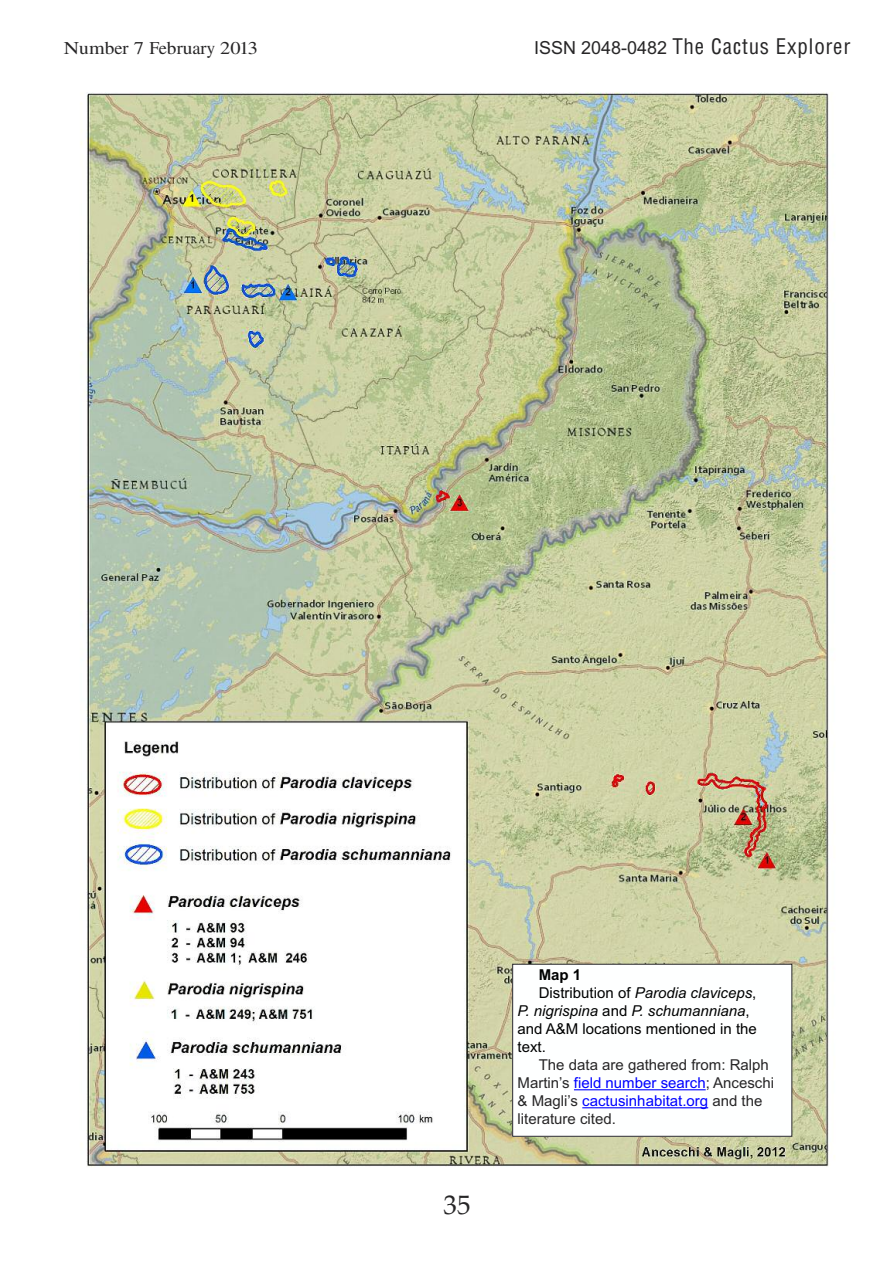
<style>
.page{position:relative;width:893px;height:1263px;background:#fff}
.page>*{position:absolute;margin:0;border:0;box-sizing:border-box;transform-origin:0 0}
.t1{font:27px "Palatino Linotype";color:#272627}
.t2{font:21px "Helvetica LTMM 1 1000";letter-spacing:.035em;color:#272627}
.t3{font:18px "Times LTMM 1 1000";color:#272627;scale:.79 1}
.t4{font:15px/18px "Arial";color:#272627}
.t5{font:italic 15px "Arial";color:#000}
.t6{font:15px "Arial";color:#000}
.t7{font:700 15px "Arial";color:#000}
.s1{font-family:"Times LTMM 1 734"}
.s2{font-family:"Times LTMM 1 68"}
.s3{font-family:"Times LTMM"}
.s4{font-family:"Arial";font-size:18px}
.s5{font-family:"Helvetica LTMM 1 800"}
.s6{font-family:"Helvetica LTMM 1 600"}
.s7{font-family:"Helvetica LTMM 1 867"}
.s8{font-style:normal}
.s9{color:#00f}
</style>
<div class="page">
<img style="left:80px;top:92px;width:750px;height:1075px">
<div style="left:513px;top:964px;width:279px;height:172px;background:#feffff"></div>
<div style="left:512px;top:964px;width:280px;height:173px;border:1px solid #272627"></div>
<hr style="left:574px;top:1089px;width:132px;height:1px;background:#00f">
<hr style="left:582px;top:1107px;width:126px;height:1px;background:#00f">
<p class="t3" style="left:64px;top:38px;width:247px">N<span class="s1">u</span>m<span class="s1">b</span>e<span class="s2">r</span> 7 <span class="s3">F</span>e<span class="s1">b</span><span class="s2">r</span><span class="s1">u</span><span class="s2">ar</span><span class="s3">y</span> 2013</p>
<h2 class="t2" style="left:534px;top:35px;width:318px"><span class="s4">ISSN 2048-0482</span> The <span class="s5">C</span>a<span class="s6">c</span>tus Exp<span class="s7">l</span>orer</h2>
<h1 class="t1" style="left:444px;top:1185px;width:28px">35</h1>
<p class="t7" style="left:539px;top:965px;width:44px">Map 1</p>
<p class="t5" style="left:539px;top:983px;width:219px"><span class="s8">Distribution of</span> Parodia claviceps<span class="s8">,</span></p>
<p class="t5" style="left:517px;top:1001px;width:234px">P. nigrispina <span class="s8">and</span> P. schumanniana<span class="s8">,</span></p>
<p class="t6" style="left:517px;top:1019px;width:241px">and A&amp;M locations mentioned in the</p>
<p class="t6" style="left:517px;top:1037px;width:30px">text.</p>
<p class="t4" style="left:517px;top:1056px;width:258px;text-indent:21px">The data are gathered from: Ralph<br>Martin’s <span class="s9">field number search</span>; Anceschi &amp; Magli’s <span class="s9">cactusinhabitat.org</span> and the literature cited.</p>
</div>
